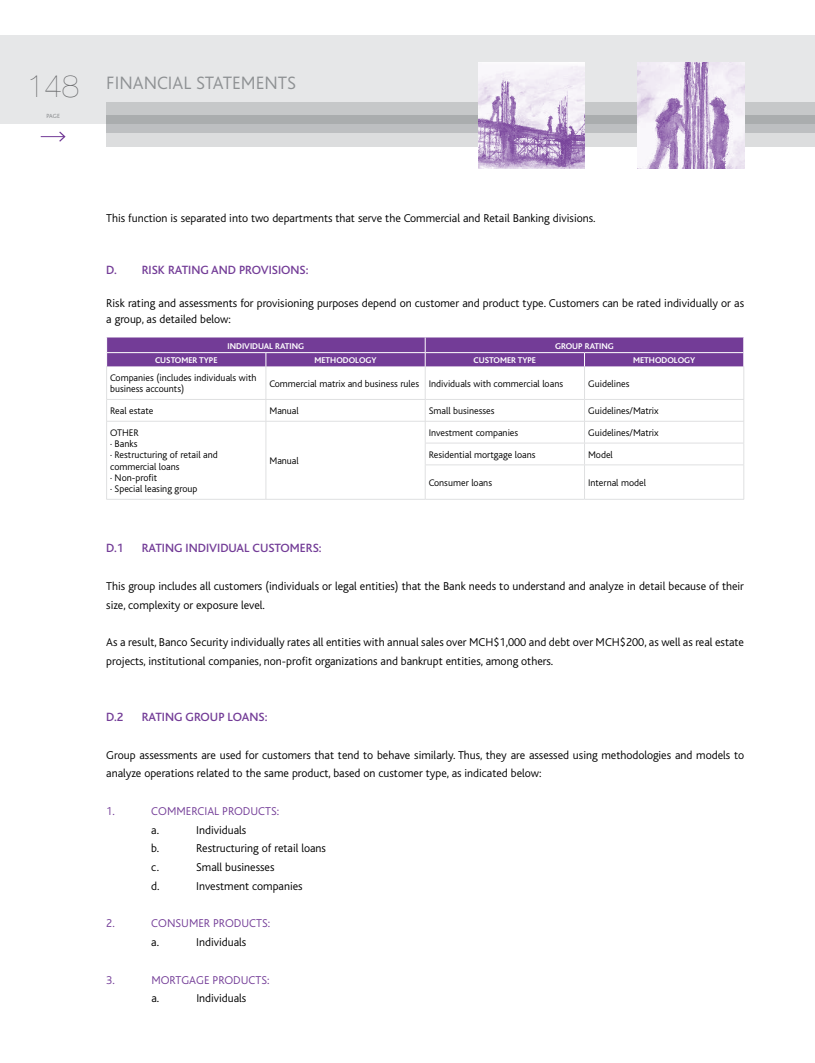
<style>
.page{position:relative;width:815px;height:1063px;background:#fff}
.page>*{position:absolute;margin:0;border:0;box-sizing:border-box;transform-origin:0 0}
.t1{font:200 31.25px "Helvetica Neue";color:#636466}
.t2{font:300 18.75px "Bliss";color:#8e9193}
.t3{font:500 12.5px "Bliss";color:#733c97}
.t4{font:300 11.88px/18.8px "Bliss";color:#000}
.t5{font:300 11.88px "Bliss";color:#733c97}
.t6{font:300 10px/11.2px "Bliss";color:#000}
.t7{font:700 8.75px "Bliss";color:#fff}
.t8{font:300 6.25px "Bliss";color:#8e9193}
</style>
<div class="page">
<div style="left:0;top:35px;width:815px;height:89px;background:#e6e7e8"></div>
<svg style="left:106px;top:102px;width:709px;height:44px;background:#d1d2d3"></svg>
<svg style="left:106px;top:115px;width:709px;height:18px;background:#b3b6b7"></svg>
<svg style="left:41px;top:131px;width:25px;height:11px"></svg>
<img style="left:478px;top:62px;width:107px;height:106px">
<img style="left:638px;top:62px;width:106px;height:106px">
<hr style="left:106px;top:499px;width:160px;height:1px;background:#dfe0e1">
<hr style="left:266px;top:499px;width:159px;height:1px;background:#dfe0e1">
<div style="left:106px;top:338px;width:638px;height:28px;background:#733c97"></div>
<hr style="left:425px;top:352px;width:159px;height:1px;background:#fff">
<hr style="left:584px;top:352px;width:159px;height:1px;background:#fff">
<hr style="left:266px;top:366px;width:1px;height:33px;background:#dfe0e1">
<hr style="left:106px;top:366px;width:1px;height:33px;background:#dfe0e1">
<hr style="left:425px;top:366px;width:1px;height:33px;background:#dfe0e1">
<hr style="left:743px;top:366px;width:1px;height:33px;background:#dfe0e1">
<svg style="left:106px;top:400px;width:1px;height:65px"></svg>
<svg style="left:743px;top:400px;width:1px;height:65px"></svg>
<hr style="left:106px;top:465px;width:1px;height:34px;background:#dfe0e1">
<hr style="left:743px;top:465px;width:1px;height:34px;background:#dfe0e1">
<hr style="left:425px;top:499px;width:159px;height:1px;background:#dfe0e1">
<hr style="left:584px;top:499px;width:160px;height:1px;background:#dfe0e1">
<hr style="left:584px;top:366px;width:1px;height:33px;background:#dfe0e1">
<hr style="left:106px;top:399px;width:160px;height:1px;background:#dfe0e1">
<hr style="left:266px;top:399px;width:159px;height:1px;background:#dfe0e1">
<hr style="left:425px;top:399px;width:159px;height:1px;background:#dfe0e1">
<hr style="left:584px;top:399px;width:160px;height:1px;background:#dfe0e1">
<hr style="left:106px;top:421px;width:160px;height:1px;background:#dfe0e1">
<hr style="left:266px;top:421px;width:160px;height:1px;background:#dfe0e1">
<svg style="left:266px;top:400px;width:1px;height:65px"></svg>
<hr style="left:266px;top:465px;width:1px;height:34px;background:#dfe0e1">
<hr style="left:425px;top:421px;width:159px;height:1px;background:#dfe0e1">
<hr style="left:584px;top:421px;width:160px;height:1px;background:#dfe0e1">
<hr style="left:425px;top:443px;width:159px;height:1px;background:#dfe0e1">
<svg style="left:425px;top:400px;width:1px;height:65px"></svg>
<hr style="left:584px;top:443px;width:160px;height:1px;background:#dfe0e1">
<svg style="left:584px;top:400px;width:1px;height:65px"></svg>
<hr style="left:425px;top:465px;width:159px;height:1px;background:#dfe0e1">
<hr style="left:425px;top:465px;width:1px;height:34px;background:#dfe0e1">
<hr style="left:584px;top:465px;width:160px;height:1px;background:#dfe0e1">
<hr style="left:584px;top:465px;width:1px;height:34px;background:#dfe0e1">
<h1 class="t1" style="left:27px;top:62px;width:54px">148</h1>
<p class="t8" style="left:46px;top:112px;width:15px">PAGE</p>
<h2 class="t2" style="left:106px;top:73px;width:191px">FINANCIAL STATEMENTS</h2>
<p class="t4" style="left:106px;top:209px;width:491px">This function is separated into two departments that serve the Commercial and Retail Banking divisions.</p>
<p class="t3" style="left:106px;top:264px;width:204px">D. RISK RATING AND PROVISIONS:</p>
<p class="t4" style="left:106px;top:295px;width:639px;line-height:16.2px">Risk rating and assessments for provisioning purposes depend on customer and product type. Customers can be rated individually or as a group, as detailed below:</p>
<p class="t7" style="left:228px;top:342px;width:78px">INDIVIDUAL RATING</p>
<p class="t7" style="left:555px;top:342px;width:60px">GROUP RATING</p>
<p class="t7" style="left:155px;top:355px;width:64px">CUSTOMER TYPE</p>
<p class="t7" style="left:314px;top:355px;width:64px">METHODOLOGY</p>
<p class="t7" style="left:474px;top:355px;width:64px">CUSTOMER TYPE</p>
<p class="t7" style="left:633px;top:355px;width:64px">METHODOLOGY</p>
<p class="t6" style="left:110px;top:372px;width:148px">Companies (includes individuals with business accounts)</p>
<p class="t6" style="left:269px;top:378px;width:295px">Commercial matrix and business rules Individuals with commercial loans</p>
<p class="t6" style="left:588px;top:378px;width:43px">Guidelines</p>
<p class="t6" style="left:110px;top:405px;width:45px">Real estate</p>
<p class="t6" style="left:269px;top:405px;width:31px">Manual</p>
<p class="t6" style="left:429px;top:405px;width:67px">Small businesses</p>
<p class="t6" style="left:588px;top:405px;width:72px">Guidelines/Matrix</p>
<p class="t6" style="left:110px;top:427px;width:109px">OTHER<br>· Banks<br>· Restructuring of retail and commercial loans<br>· Non-profit<br>· Special leasing group</p>
<p class="t6" style="left:429px;top:427px;width:91px">Investment companies</p>
<p class="t6" style="left:588px;top:427px;width:72px">Guidelines/Matrix</p>
<p class="t6" style="left:429px;top:449px;width:108px">Residential mortgage loans</p>
<p class="t6" style="left:588px;top:449px;width:26px">Model</p>
<p class="t6" style="left:429px;top:477px;width:65px">Consumer loans</p>
<p class="t6" style="left:588px;top:477px;width:60px">Internal model</p>
<p class="t6" style="left:269px;top:455px;width:31px">Manual</p>
<p class="t3" style="left:106px;top:542px;width:19px">D.1</p>
<p class="t3" style="left:142px;top:542px;width:181px">RATING INDIVIDUAL CUSTOMERS:</p>
<p class="t4" style="left:106px;top:577px;width:639px">This group includes all customers (individuals or legal entities) that the Bank needs to understand and analyze in detail because of their size, complexity or exposure level.</p>
<p class="t4" style="left:106px;top:633px;width:639px">As a result, Banco Security individually rates all entities with annual sales over MCH$1,000 and debt over MCH$200, as well as real estate projects, institutional companies, non-profit organizations and bankrupt entities, among others.</p>
<p class="t3" style="left:106px;top:710px;width:19px">D.2</p>
<p class="t3" style="left:142px;top:710px;width:127px">RATING GROUP LOANS:</p>
<p class="t4" style="left:106px;top:745px;width:639px">Group assessments are used for customers that tend to behave similarly. Thus, they are assessed using methodologies and models to analyze operations related to the same product, based on customer type, as indicated below:</p>
<p class="t5" style="left:106px;top:805px;width:10px">1.</p>
<p class="t5" style="left:151px;top:805px;width:129px">COMMERCIAL PRODUCTS:</p>
<p class="t4" style="left:151px;top:820px;width:9px">a.</p>
<p class="t4" style="left:196px;top:820px;width:52px">Individuals</p>
<p class="t4" style="left:151px;top:839px;width:9px">b.</p>
<p class="t4" style="left:196px;top:839px;width:131px">Restructuring of retail loans</p>
<p class="t4" style="left:151px;top:858px;width:9px">c.</p>
<p class="t4" style="left:196px;top:858px;width:80px">Small businesses</p>
<p class="t4" style="left:151px;top:877px;width:10px">d.</p>
<p class="t4" style="left:196px;top:877px;width:108px">Investment companies</p>
<p class="t5" style="left:106px;top:917px;width:10px">2.</p>
<p class="t5" style="left:151px;top:917px;width:120px">CONSUMER PRODUCTS:</p>
<p class="t4" style="left:151px;top:933px;width:9px">a.</p>
<p class="t4" style="left:196px;top:933px;width:52px">Individuals</p>
<p class="t5" style="left:106px;top:973px;width:10px">3.</p>
<p class="t5" style="left:151px;top:973px;width:120px">MORTGAGE PRODUCTS:</p>
<p class="t4" style="left:151px;top:989px;width:9px">a.</p>
<p class="t4" style="left:196px;top:989px;width:52px">Individuals</p>
</div>
